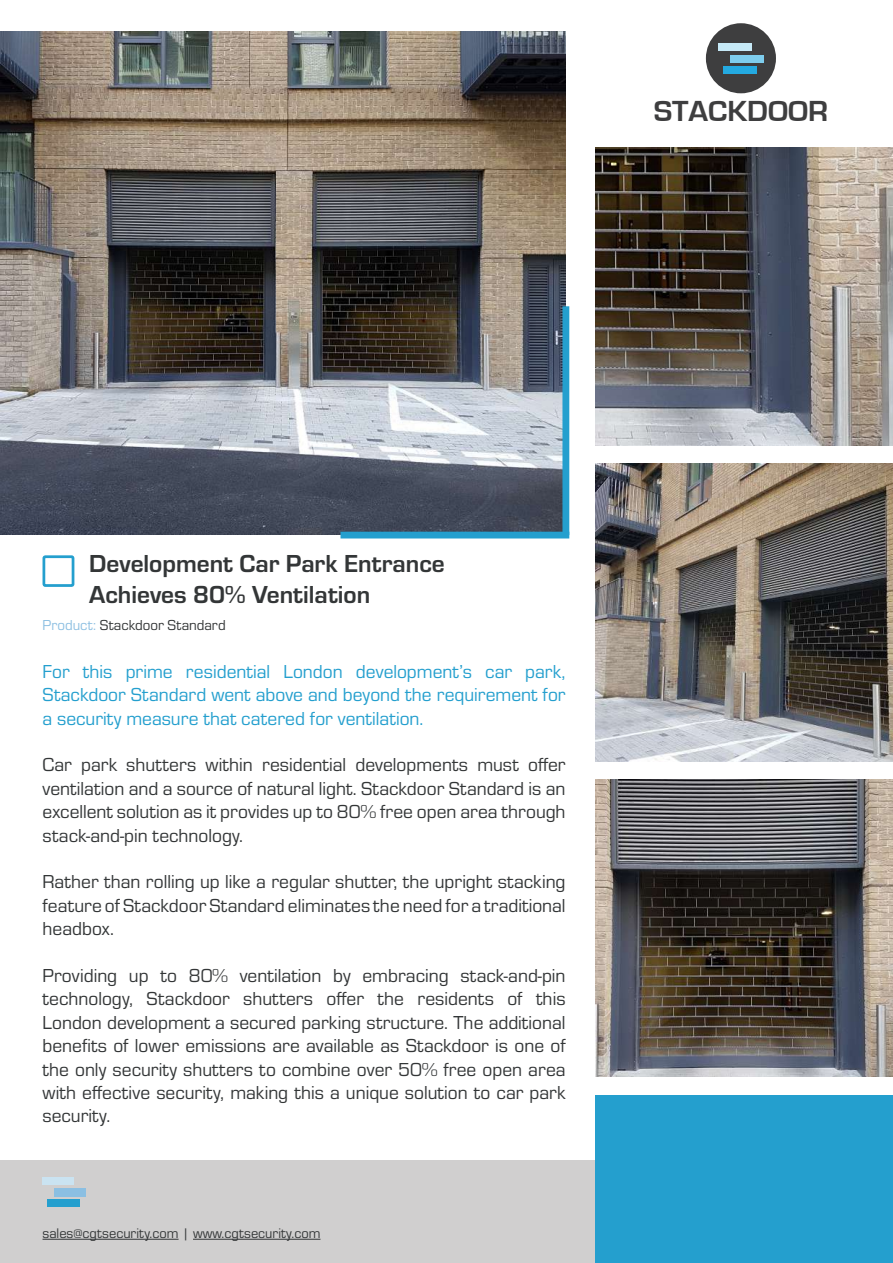
<style>
.page{position:relative;width:893px;height:1263px;background:#fff}
.page>*{position:absolute;margin:0;border:0;box-sizing:border-box;transform-origin:0 0}
.t1{font:700 30px "Eurostile";color:#3e3e3f}
.t2{font:700 25.5px/30.6px "Eurostile";color:#333637}
.t3{font:19.5px/23.4px "Eurostile";color:#333637;text-align:justify}
.t4{font:19.5px/23.4px "Eurostile";color:#249fce;text-align:justify}
.t5{font:15px "Eurostile";color:#333637}
.t6{font:14.4px "Eurostile";color:#333637}
.s1{color:#8ec0e2}
</style>
<div class="page">
<div style="left:0;top:1160px;width:893px;height:103px;background:#d0cfcf"></div>
<img style="left:0;top:32px;width:566px;height:503px">
<img style="left:595px;top:148px;width:298px;height:297px">
<img style="left:595px;top:463px;width:298px;height:298px">
<img style="left:595px;top:779px;width:298px;height:298px">
<div style="left:595px;top:1095px;width:298px;height:168px;background:#249fce"></div>
<div style="left:706px;top:23px;width:70px;height:70px;background:#3e3e3f;border-radius:50%"></div>
<div style="left:718px;top:43px;width:33px;height:8px;background:#c6e9f7"></div>
<div style="left:730px;top:55px;width:34px;height:8px;background:#7ecded"></div>
<div style="left:723px;top:66px;width:34px;height:8px;background:#24aae1"></div>
<div style="left:562px;top:306px;width:7px;height:229px;background:#249fce"></div>
<div style="left:340px;top:532px;width:229px;height:6px;background:#249fce"></div>
<div style="left:43px;top:1177px;width:31px;height:8px;background:#cae3f1"></div>
<div style="left:54px;top:1188px;width:32px;height:8px;background:#8bbfe2"></div>
<div style="left:47px;top:1199px;width:32px;height:7px;background:#249fce"></div>
<div style="left:43px;top:555px;width:31px;height:32px;border:3px solid #249fce;border-radius:2px"></div>
<hr style="left:43px;top:1239px;width:136px;height:1px;background:#333637">
<hr style="left:193px;top:1239px;width:127px;height:1px;background:#333637">
<h1 class="t1" style="left:654px;top:95px;width:176px">STACKDOOR</h1>
<h2 class="t2" style="left:89px;top:547px;width:357px">Development Car Park Entrance<br>Achieves 80% Ventilation</h2>
<p class="t5" style="left:43px;top:615px;width:185px"><span class="s1">Product:</span> Stackdoor Standard</p>
<p class="t4" style="left:43px;top:659px;width:525px">For this prime residential London development’s car park, Stackdoor Standard went above and beyond the requirement for a security measure that catered for ventilation.</p>
<p class="t3" style="left:43px;top:752px;width:525px">Car park shutters within residential developments must offer ventilation and a source of natural light. Stackdoor Standard is an excellent solution as it provides up to 80% free open area through stack-and-pin technology.</p>
<p class="t3" style="left:43px;top:869px;width:525px">Rather than rolling up like a regular shutter, the upright stacking feature of Stackdoor Standard eliminates the need for a traditional headbox.</p>
<p class="t3" style="left:43px;top:963px;width:525px">Providing up to 80% ventilation by embracing stack-and-pin technology, Stackdoor shutters offer the residents of this London development a secured parking structure. The additional benefits of lower emissions are available as Stackdoor is one of the only security shutters to combine over 50% free open area with effective security, making this a unique solution to car park security.</p>
<p class="t6" style="left:43px;top:1223px;width:279px">sales@cgtsecurity.com | www.cgtsecurity.com</p>
</div>
